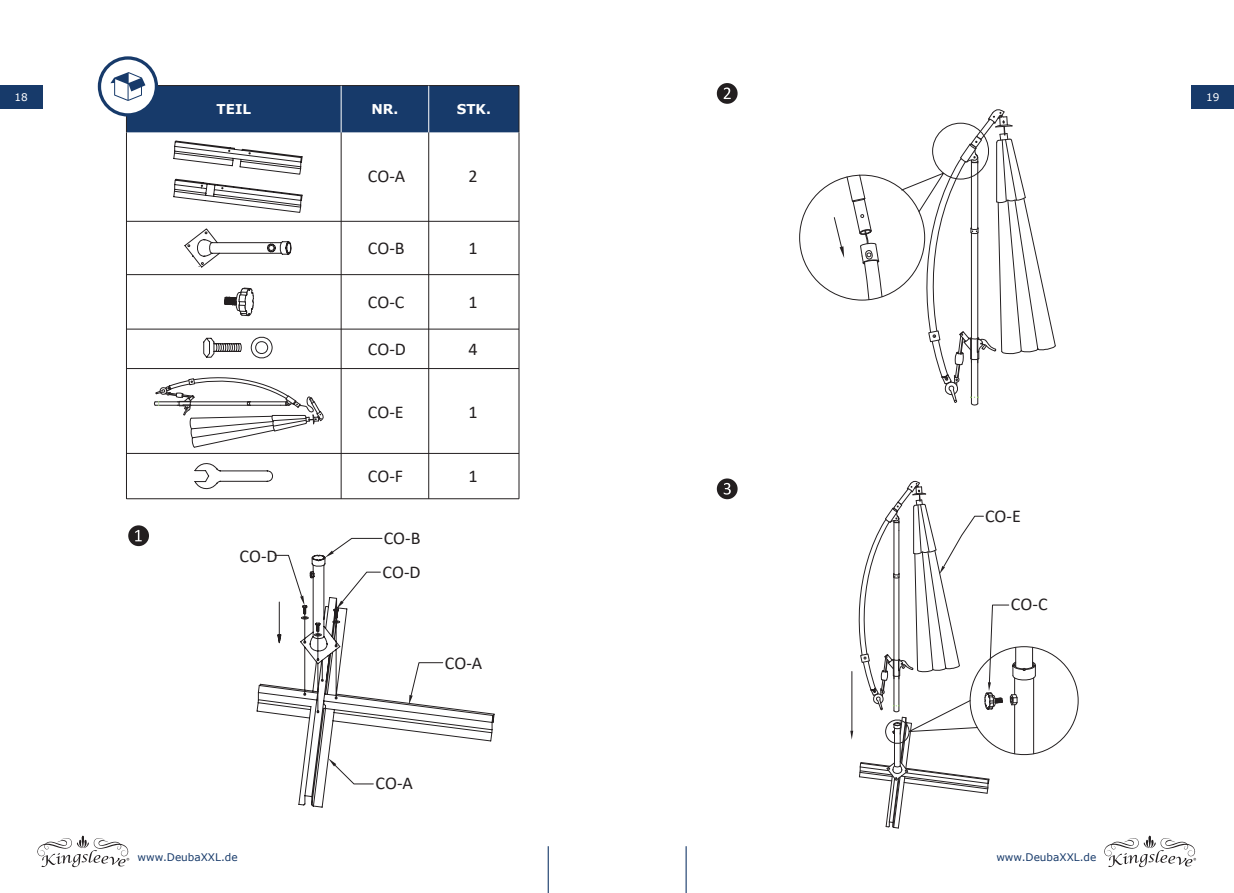
<style>
.page{position:relative;width:1234px;height:893px;background:#fff}
.page>*{position:absolute;margin:0;border:0;box-sizing:border-box;transform-origin:0 0}
.t1{font:18px "Calibri";color:#231f20}
.t2{font:700 13.5px "Verdana";color:#fff}
.t3{font:10.5px "Verdana";color:#173a6a}
.t4{font:10.5px "Verdana";color:#fff}
</style>
<div class="page">
<hr style="left:126px;top:132px;width:1px;height:367px;background:#231f20">
<hr style="left:341px;top:132px;width:1px;height:367px;background:#231f20">
<hr style="left:428px;top:132px;width:1px;height:367px;background:#231f20">
<hr style="left:518px;top:132px;width:1px;height:367px;background:#231f20">
<svg style="left:99px;top:58px;width:57px;height:57px"></svg>
<div style="left:98px;top:56px;width:60px;height:61px;border:3px solid #173a6a;border-radius:50%"></div>
<svg style="left:110px;top:72px;width:409px;height:60px"></svg>
<hr style="left:126px;top:221px;width:393px;height:1px;background:#231f20">
<hr style="left:126px;top:274px;width:393px;height:1px;background:#231f20">
<hr style="left:126px;top:329px;width:393px;height:1px;background:#231f20">
<hr style="left:126px;top:368px;width:393px;height:1px;background:#231f20">
<hr style="left:126px;top:453px;width:393px;height:1px;background:#231f20">
<hr style="left:126px;top:498px;width:393px;height:1px;background:#231f20">
<svg style="left:173px;top:140px;width:130px;height:73px"></svg>
<svg style="left:184px;top:228px;width:107px;height:40px"></svg>
<svg style="left:203px;top:336px;width:70px;height:23px"></svg>
<svg style="left:194px;top:463px;width:79px;height:27px"></svg>
<svg style="left:256px;top:554px;width:239px;height:254px"></svg>
<svg style="left:274px;top:554px;width:30px;height:51px"></svg>
<svg style="left:325px;top:537px;width:58px;height:21px"></svg>
<svg style="left:409px;top:662px;width:34px;height:43px"></svg>
<svg style="left:328px;top:758px;width:46px;height:27px"></svg>
<svg style="left:336px;top:571px;width:45px;height:38px"></svg>
<svg style="left:128px;top:525px;width:21px;height:21px"></svg>
<svg style="left:716px;top:83px;width:21px;height:21px"></svg>
<svg style="left:833px;top:174px;width:49px;height:127px"></svg>
<svg style="left:716px;top:478px;width:21px;height:21px"></svg>
<svg style="left:224px;top:287px;width:30px;height:30px"></svg>
<svg style="left:153px;top:377px;width:171px;height:71px"></svg>
<svg style="left:301px;top:617px;width:7px;height:2px"></svg>
<svg style="left:332px;top:621px;width:8px;height:2px"></svg>
<svg style="left:314px;top:633px;width:7px;height:3px"></svg>
<svg style="left:900px;top:109px;width:156px;height:297px"></svg>
<svg style="left:850px;top:480px;width:186px;height:349px"></svg>
<div style="left:0;top:85px;width:43px;height:23px;background:#173a6a"></div>
<div style="left:1191px;top:85px;width:42px;height:23px;background:#173a6a"></div>
<hr style="left:547px;top:846px;width:1px;height:47px;background:#173a6a">
<hr style="left:685px;top:846px;width:1px;height:47px;background:#173a6a">
<svg style="left:37px;top:836px;width:92px;height:31px"></svg>
<svg style="left:1104px;top:836px;width:91px;height:31px"></svg>
<p class="t4" style="left:15px;top:92px;width:15px">18</p>
<p class="t4" style="left:1205px;top:92px;width:15px">19</p>
<p class="t2" style="left:216px;top:103px;width:36px">TEIL</p>
<p class="t2" style="left:371px;top:103px;width:28px">NR.</p>
<p class="t2" style="left:456px;top:103px;width:36px">STK.</p>
<p class="t1" style="left:368px;top:170px;width:39px">CO-A</p>
<p class="t1" style="left:468px;top:170px;width:11px">2</p>
<p class="t1" style="left:239px;top:549px;width:40px">CO-D</p>
<p class="t1" style="left:368px;top:241px;width:38px">CO-B</p>
<p class="t1" style="left:368px;top:295px;width:38px">CO-C</p>
<p class="t1" style="left:368px;top:342px;width:40px">CO-D</p>
<p class="t1" style="left:368px;top:405px;width:37px">CO-E</p>
<p class="t1" style="left:368px;top:469px;width:37px">CO-F</p>
<p class="t1" style="left:383px;top:531px;width:38px">CO-B</p>
<p class="t1" style="left:382px;top:565px;width:40px">CO-D</p>
<p class="t1" style="left:468px;top:241px;width:11px">1</p>
<p class="t1" style="left:468px;top:295px;width:11px">1</p>
<p class="t1" style="left:468px;top:342px;width:11px">4</p>
<p class="t1" style="left:468px;top:405px;width:11px">1</p>
<p class="t1" style="left:468px;top:469px;width:11px">1</p>
<p class="t1" style="left:445px;top:656px;width:39px">CO-A</p>
<p class="t1" style="left:375px;top:776px;width:39px">CO-A</p>
<p class="t1" style="left:984px;top:509px;width:37px">CO-E</p>
<p class="t1" style="left:1010px;top:597px;width:38px">CO-C</p>
<p class="t3" style="left:138px;top:852px;width:101px">www.DeubaXXL.de</p>
<p class="t3" style="left:996px;top:852px;width:101px">www.DeubaXXL.de</p>
</div>
